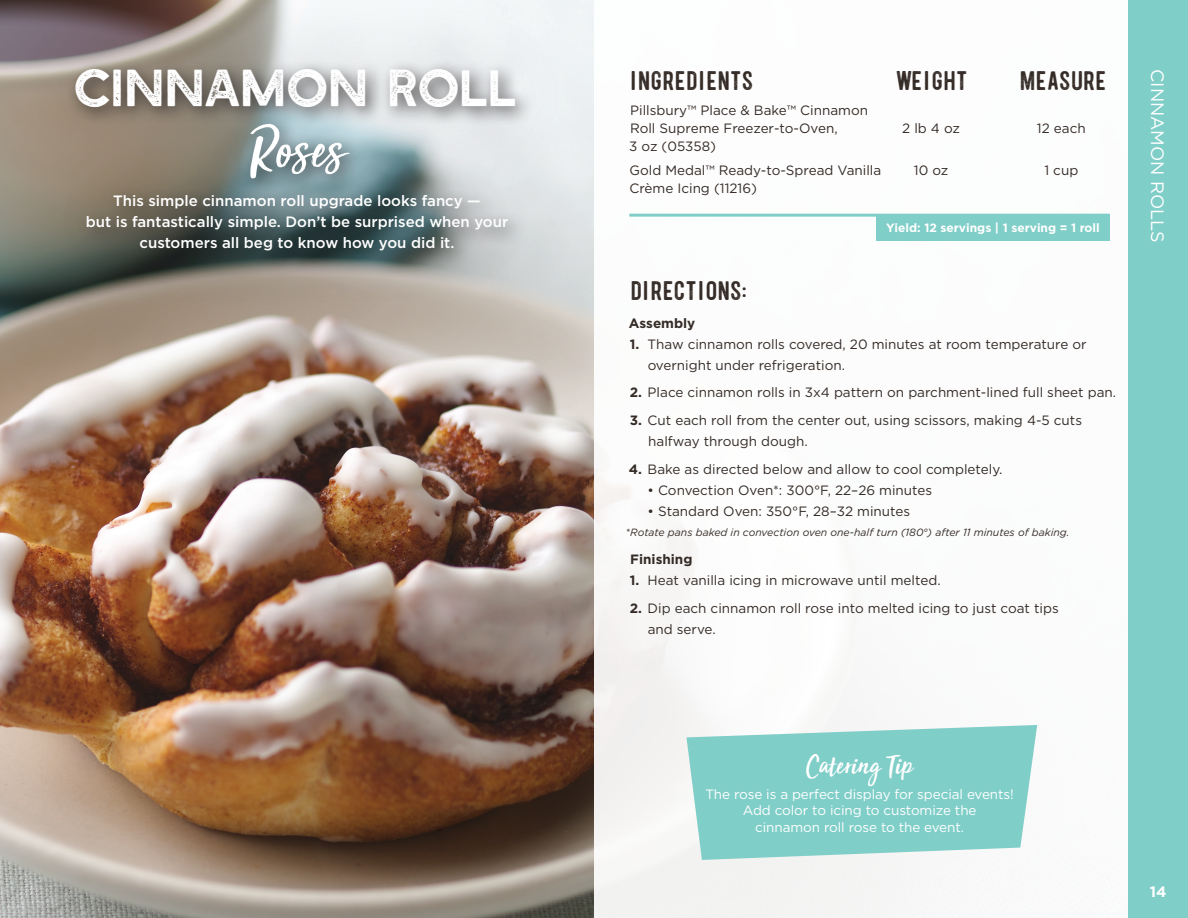
<style>
.page{position:relative;width:1188px;height:918px;background:#fff}
.page>*{position:absolute;margin:0;border:0;box-sizing:border-box;transform-origin:0 0}
.t1{font:61.5px "Sun Valley";color:#fff}
.t2{font:48px "Heinberg Textured";letter-spacing:.015em;color:#fff}
.t3{font:30px "Sun Valley";color:#fff}
.t4{font:27px "Orange County";letter-spacing:-.165em;color:#342b26}
.t5{font:18px "Gotham";color:#fff}
.t6{font:500 15px/21px "Gotham";color:#fff;text-align:center}
.t7{font:700 15px "Gotham";color:#fff}
.Directions{font:13.5px/21px "Gotham";color:#342b26}
.Recipe_Ingredients_Weight_Measure{font:13.5px/18px "Gotham";color:#342b26}
.t8{font:13.5px/16.5px "Gotham";letter-spacing:-.005em;color:#fff;text-align:center}
.Directions-2{font:700 13.5px "Gotham";color:#342b26}
.Yield_Copy_in_Color_Box{font:700 12px "Gotham";color:#fff}
.t9{font:italic 10.5px "Gotham";color:#342b26}
.s1{font-weight:700}
</style>
<div class="page">
<img style="left:0;top:0;width:594px;height:918px">
<div style="left:5px;top:0;width:574px;height:322px;background:#231f20;opacity:.33"></div>
<div style="left:1129px;top:0;width:59px;height:918px;background:#80cec8"></div>
<hr style="left:629px;top:214px;width:480px;height:3px;background:#80cec8">
<div style="left:876px;top:214px;width:234px;height:27px;background:#80cec8"></div>
<svg style="left:686px;top:725px;width:351px;height:135px;background:#90d3ce"></svg>
<p class="t2" style="left:75px;top:50px;width:445px">CINNAMON ROLL</p>
<p class="t1" style="left:249px;top:97px;width:98px">Roses</p>
<p class="t6" style="left:86px;top:190px;width:424px">This simple cinnamon roll upgrade looks fancy —<br>but is fantastically simple. Don’t be surprised when your customers all beg to know how you did it.</p>
<p class="t4" style="left:626px;top:69px;width:207px">I NGREDIENTS W</p>
<p class="t4" style="left:909px;top:69px;width:63px">EIGHT</p>
<p class="t4" style="left:1019px;top:69px;width:92px">MEASURE</p>
<p class="Recipe_Ingredients_Weight_Measure" style="left:630px;top:101px;width:239px">Pillsbury™ Place &amp; Bake™ Cinnamon<br>Roll Supreme Freezer-to-Oven,</p>
<p class="Recipe_Ingredients_Weight_Measure" style="left:902px;top:119px;width:59px">2 lb 4 oz</p>
<p class="Recipe_Ingredients_Weight_Measure" style="left:1037px;top:119px;width:50px">12 each</p>
<p class="Recipe_Ingredients_Weight_Measure" style="left:629px;top:137px;width:88px">3 oz (05358)</p>
<p class="Recipe_Ingredients_Weight_Measure" style="left:629px;top:161px;width:253px">Gold Medal™ Ready-to-Spread Vanilla</p>
<p class="Recipe_Ingredients_Weight_Measure" style="left:914px;top:161px;width:36px">10 oz</p>
<p class="Recipe_Ingredients_Weight_Measure" style="left:1044px;top:161px;width:35px">1 cup</p>
<p class="Recipe_Ingredients_Weight_Measure" style="left:629px;top:179px;width:129px">Crème Icing (11216)</p>
<p class="Yield_Copy_in_Color_Box" style="left:886px;top:220px;width:215px">Yield: 12 servings | 1 serving = 1 roll</p>
<p class="t4" style="left:628px;top:279px;width:123px">DIRECTIONS:</p>
<p class="Directions-2" style="left:629px;top:314px;width:68px">Assembly</p>
<p class="Directions" style="left:648px;top:333px;width:440px;text-indent:-18px"><span class="s1">1.</span> Thaw cinnamon rolls covered, 20 minutes at room temperature or overnight under refrigeration.</p>
<p class="Directions" style="left:630px;top:382px;width:486px"><span class="s1">2.</span> Place cinnamon rolls in 3x4 pattern on parchment-lined full sheet pan.</p>
<p class="Directions" style="left:648px;top:410px;width:435px;text-indent:-18px"><span class="s1">3.</span> Cut each roll from the center out, using scissors, making 4-5 cuts halfway through dough.</p>
<p class="Directions" style="left:629px;top:458px;width:373px"><span class="s1">4.</span> Bake as directed below and allow to cool completely.</p>
<p class="Directions" style="left:648px;top:479px;width:286px">• Convection Oven*: 300°F, 22–26 minutes</p>
<p class="Directions" style="left:648px;top:500px;width:264px">• Standard Oven: 350°F, 28–32 minutes</p>
<p class="t9" style="left:626px;top:526px;width:445px">*Rotate pans baked in convection oven one-half turn (180°) after 11 minutes of baking.</p>
<p class="Directions-2" style="left:630px;top:550px;width:64px">Finishing</p>
<p class="Directions" style="left:630px;top:569px;width:310px"><span class="s1">1.</span> Heat vanilla icing in microwave until melted.</p>
<p class="Directions" style="left:648px;top:597px;width:413px;text-indent:-18px"><span class="s1">2.</span> Dip each cinnamon roll rose into melted icing to just coat tips and serve.</p>
<p class="t5" style="left:1169px;top:69px;width:175px;rotate:90deg">CINNAMON ROLLS</p>
<p class="t3" style="left:807px;top:739px;width:107px">Catering Tip</p>
<p class="t8" style="left:705px;top:785px;width:310px">The rose is a perfect display for special events!</p>
<p class="t8" style="left:743px;top:802px;width:235px">Add color to icing to customize the cinnamon roll rose to the event.</p>
<p class="t7" style="left:1150px;top:882px;width:18px">14</p>
</div>
